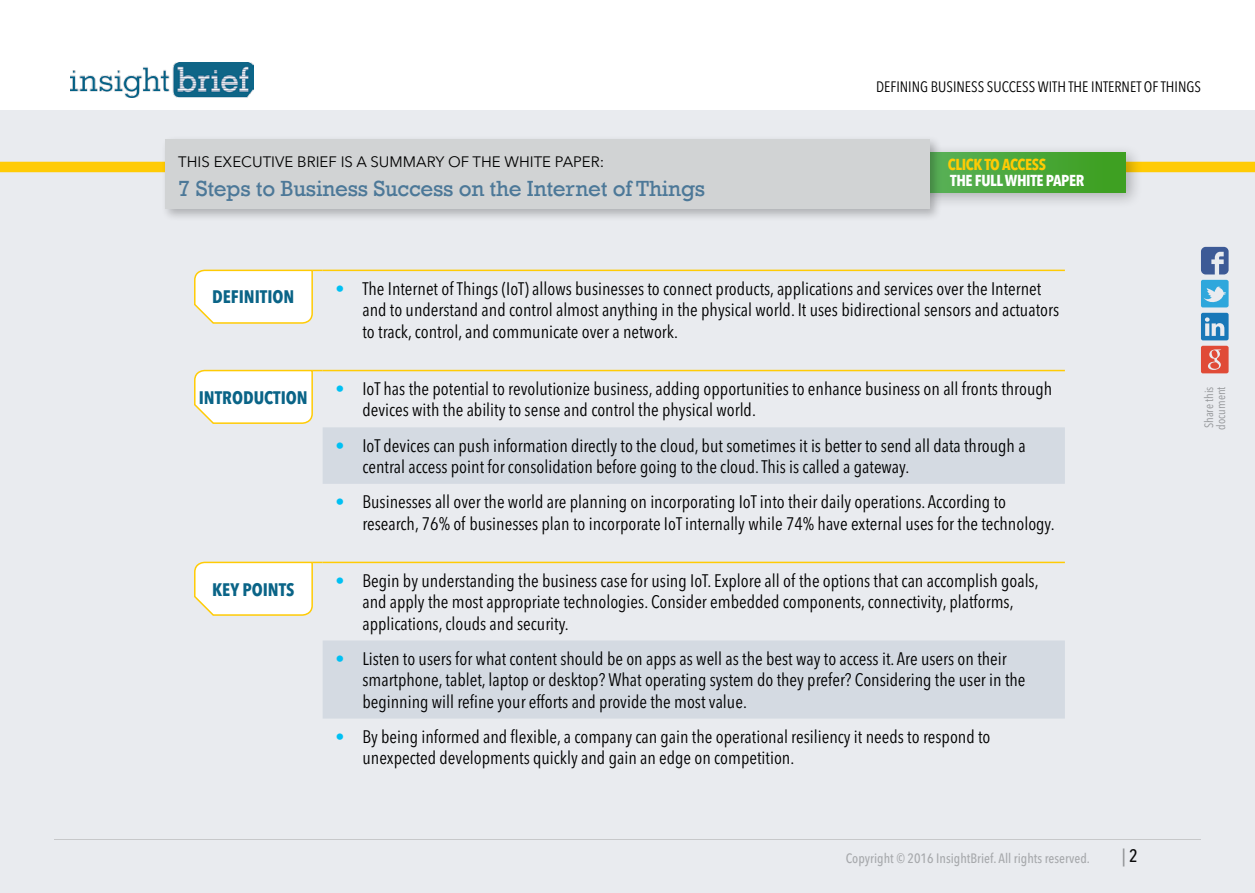
<style>
.page{position:relative;width:1255px;height:893px;background:#fff}
.page>*{position:absolute;margin:0;border:0;box-sizing:border-box;transform-origin:0 0}
.t1{font:22.5px "Rockwell";letter-spacing:-.01em;color:#4c7898}
.t2{font:condensed 18px/21.6px "Avenir Next LT Pro";color:#000}
.t3{font:700 condensed 18px "Avenir Next LT Pro";color:#0a6487}
.t4{font:500 condensed 18px "Avenir Next LT Pro";color:#939598}
.t5{font:700 condensed 15.75px "Avenir Next LT Pro";letter-spacing:-.025em;color:#fff}
.t6{font:700 condensed 15.75px "Avenir Next LT Pro";letter-spacing:-.025em;color:#ffcb05}
.t7{font:condensed 15px "Avenir Next LT Pro";color:#000}
.t8{font:15px "Avenir Next LT Pro";color:#000}
.t9{font:500 condensed 13.5px "Avenir Next LT Pro";color:#a7a9ac}
.t10{font:condensed 12px/12px "Avenir Next LT Pro";color:#939598}
.s1{font-stretch:normal;color:#00c0f3}
.s2{color:#0a0a0b}
</style>
<div class="page">
<div style="left:0;top:111px;width:1254px;height:782px;background:#e9ebef"></div>
<hr style="left:54px;top:839px;width:1146px;height:1px;background:#c7c8ca">
<svg style="left:1201px;top:280px;width:27px;height:27px"></svg>
<svg style="left:1201px;top:313px;width:27px;height:27px"></svg>
<svg style="left:1201px;top:346px;width:27px;height:27px"></svg>
<svg style="left:1201px;top:247px;width:27px;height:27px"></svg>
<img style="left:70px;top:63px;width:184px;height:35px">
<div style="left:0;top:162px;width:1254px;height:10px;background:#ffcb05"></div>
<div style="left:909px;top:144px;width:234px;height:66px;background:#000;opacity:.25"></div>
<svg style="left:942px;top:152px;width:183px;height:40px"></svg>
<div style="left:161px;top:134px;width:781px;height:87px;background:#000;opacity:.25"></div>
<div style="left:165px;top:139px;width:764px;height:70px;background:#d1d3d4"></div>
<svg style="left:322px;top:427px;width:742px;height:292px"></svg>
<hr style="left:322px;top:270px;width:742px;height:1px;background:#ffcb05">
<hr style="left:322px;top:370px;width:742px;height:1px;background:#ffcb05">
<hr style="left:322px;top:562px;width:742px;height:1px;background:#ffcb05">
<svg style="left:194px;top:269px;width:128px;height:55px"></svg>
<svg style="left:194px;top:369px;width:128px;height:55px"></svg>
<svg style="left:194px;top:561px;width:128px;height:55px"></svg>
<p class="t8" style="left:178px;top:153px;width:427px">THIS EXECUTIVE BRIEF IS A SUMMARY OF THE WHITE PAPER:</p>
<p class="t1" style="left:178px;top:175px;width:528px">7 Steps to Business Success on the Internet of Things</p>
<p class="t7" style="left:876px;top:78px;width:326px">DEFINING BUSINESS SUCCESS WITH THE INTERNET OF THINGS</p>
<p class="t6" style="left:947px;top:155px;width:100px">CLICK TO ACCESS</p>
<p class="t5" style="left:950px;top:171px;width:136px">THE FULL WHITE PAPER</p>
<p class="t3" style="left:212px;top:286px;width:84px">DEFINITION</p>
<p class="t2" style="left:362px;top:277px;width:698px;text-indent:-27px"><span class="s1">•</span> The Internet of Things (IoT) allows businesses to connect products, applications and services over the Internet and to understand and control almost anything in the physical world. It uses bidirectional sensors and actuators to track, control, and communicate over a network.</p>
<p class="t3" style="left:199px;top:386px;width:110px">INTRODUCTION</p>
<p class="t2" style="left:362px;top:378px;width:691px;text-indent:-27px"><span class="s1">•</span> IoT has the potential to revolutionize business, adding opportunities to enhance business on all fronts through devices with the ability to sense and control the physical world.</p>
<p class="t2" style="left:362px;top:434px;width:664px;text-indent:-27px"><span class="s1">•</span> IoT devices can push information directly to the cloud, but sometimes it is better to send all data through a central access point for consolidation before going to the cloud. This is called a gateway.</p>
<p class="t2" style="left:362px;top:491px;width:693px;text-indent:-27px"><span class="s1">•</span> Businesses all over the world are planning on incorporating IoT into their daily operations. According to research, 76% of businesses plan to incorporate IoT internally while 74% have external uses for the technology.</p>
<p class="t3" style="left:212px;top:578px;width:84px">KEY POINTS</p>
<p class="t2" style="left:362px;top:569px;width:677px;text-indent:-27px"><span class="s1">•</span> Begin by understanding the business case for using IoT. Explore all of the options that can accomplish goals, and apply the most appropriate technologies. Consider embedded components, connectivity, platforms, applications, clouds and security.</p>
<p class="t2" style="left:362px;top:647px;width:664px;text-indent:-27px"><span class="s1">•</span> Listen to users for what content should be on apps as well as the best way to access it. Are users on their smartphone, tablet, laptop or desktop? What operating system do they prefer? Considering the user in the beginning will refine your efforts and provide the most value.</p>
<p class="t2" style="left:362px;top:726px;width:629px;text-indent:-27px"><span class="s1">•</span> By being informed and flexible, a company can gain the operational resiliency it needs to respond to unexpected developments quickly and gain an edge on competition.</p>
<p class="t9" style="left:845px;top:851px;width:245px">Copyright © 2016 InsightBrief. All rights reserved.</p>
<p class="t4" style="left:1121px;top:845px;width:18px">| <span class="s2">2</span></p>
<p class="t10" style="left:1202px;top:430px;width:44px;rotate:-90deg">Share this document</p>
</div>
